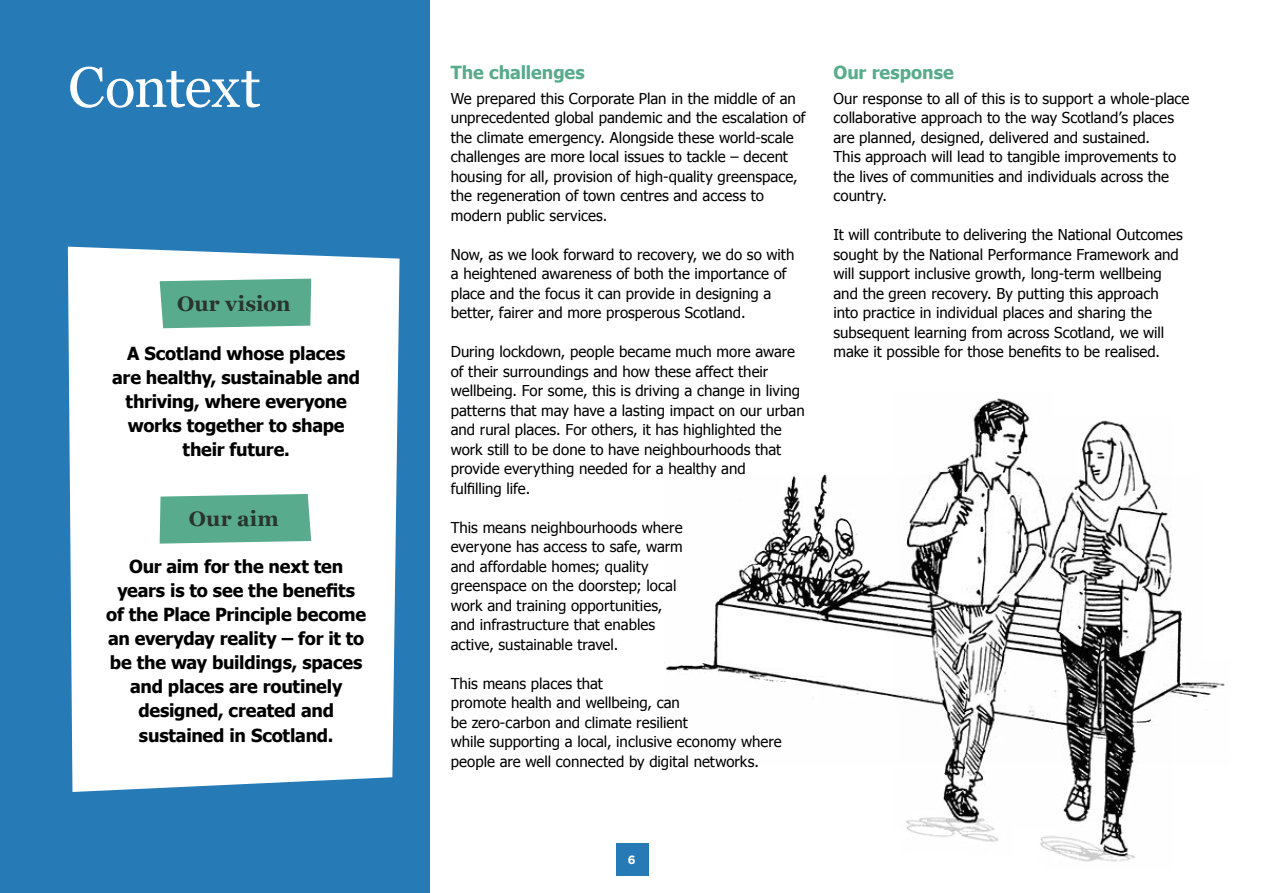
<style>
.page{position:relative;width:1263px;height:893px;background:#fff}
.page>*{position:absolute;margin:0;border:0;box-sizing:border-box;transform-origin:0 0}
.Heading_big{font:57px "Georgia";letter-spacing:-.015em;color:#fff}
.Sub_heading{font:700 21px "Georgia";letter-spacing:.01em;color:#29332f}
.Body_copy{font:700 18px/24px "Tahoma";letter-spacing:-.015em;color:#000;text-align:center}
.Sub_heading-2{font:700 18px "Tahoma";color:#58ab8c}
.Body_copy-2{font:15px/19.5px "Tahoma";color:#000}
.t1{font:700 12px "Gotham";color:#fff}
</style>
<div class="page">
<div style="left:0;top:0;width:429px;height:893px;background:#267ab6"></div>
<img style="left:664px;top:474px;width:561px;height:224px">
<div style="left:68px;top:247px;width:332px;height:545px;background:#fff"></div>
<svg style="left:160px;top:279px;width:151px;height:49px;background:#60af91"></svg>
<svg style="left:160px;top:494px;width:151px;height:50px;background:#63b093"></svg>
<img style="left:887px;top:398px;width:309px;height:464px">
<div style="left:616px;top:843px;width:32px;height:33px;background:#267ab6"></div>
<h2 class="Heading_big" style="left:68px;top:46px;width:194px">Context</h2>
<h3 class="Sub_heading" style="left:177px;top:287px;width:115px">Our vision</h3>
<p class="Body_copy" style="left:112px;top:340px;width:249px">A Scotland whose places are healthy, sustainable and thriving, where everyone works together to shape their future.</p>
<h3 class="Sub_heading" style="left:189px;top:503px;width:91px">Our aim</h3>
<p class="Body_copy" style="left:106px;top:554px;width:261px">Our aim for the next ten years is to see the benefits<br>of the Place Principle become an everyday reality – for it to be the way buildings, spaces and places are routinely designed, created and sustained in Scotland.</p>
<h3 class="Sub_heading-2" style="left:451px;top:59px;width:136px">The challenges</h3>
<p class="Body_copy-2" style="left:451px;top:88px;width:356px">We prepared this Corporate Plan in the middle of an unprecedented global pandemic and the escalation of the climate emergency. Alongside these world-scale challenges are more local issues to tackle – decent housing for all, provision of high-quality greenspace, the regeneration of town centres and access to modern public services.</p>
<p class="Body_copy-2" style="left:451px;top:244px;width:345px">Now, as we look forward to recovery, we do so with a heightened awareness of both the importance of place and the focus it can provide in designing a better, fairer and more prosperous Scotland.</p>
<p class="Body_copy-2" style="left:451px;top:341px;width:355px">During lockdown, people became much more aware of their surroundings and how these affect their wellbeing. For some, this is driving a change in living patterns that may have a lasting impact on our urban and rural places. For others, it has highlighted the work still to be done to have neighbourhoods that provide everything needed for a healthy and<br>fulfilling life.</p>
<p class="Body_copy-2" style="left:451px;top:517px;width:234px">This means neighbourhoods where everyone has access to safe, warm and affordable homes; quality greenspace on the doorstep; local work and training opportunities, and infrastructure that enables active, sustainable travel.</p>
<p class="Body_copy-2" style="left:451px;top:673px;width:332px">This means places that<br>promote health and wellbeing, can<br>be zero-carbon and climate resilient<br>while supporting a local, inclusive economy where people are well connected by digital networks.</p>
<h3 class="Sub_heading-2" style="left:833px;top:59px;width:122px">Our response</h3>
<p class="Body_copy-2" style="left:833px;top:88px;width:357px">Our response to all of this is to support a whole-place collaborative approach to the way Scotland’s places are planned, designed, delivered and sustained.<br>This approach will lead to tangible improvements to the lives of communities and individuals across the country.</p>
<p class="Body_copy-2" style="left:833px;top:224px;width:351px">It will contribute to delivering the National Outcomes sought by the National Performance Framework and will support inclusive growth, long-term wellbeing and the green recovery. By putting this approach into practice in individual places and sharing the subsequent learning from across Scotland, we will make it possible for those benefits to be realised.</p>
<p class="t1" style="left:628px;top:851px;width:9px">6</p>
</div>
